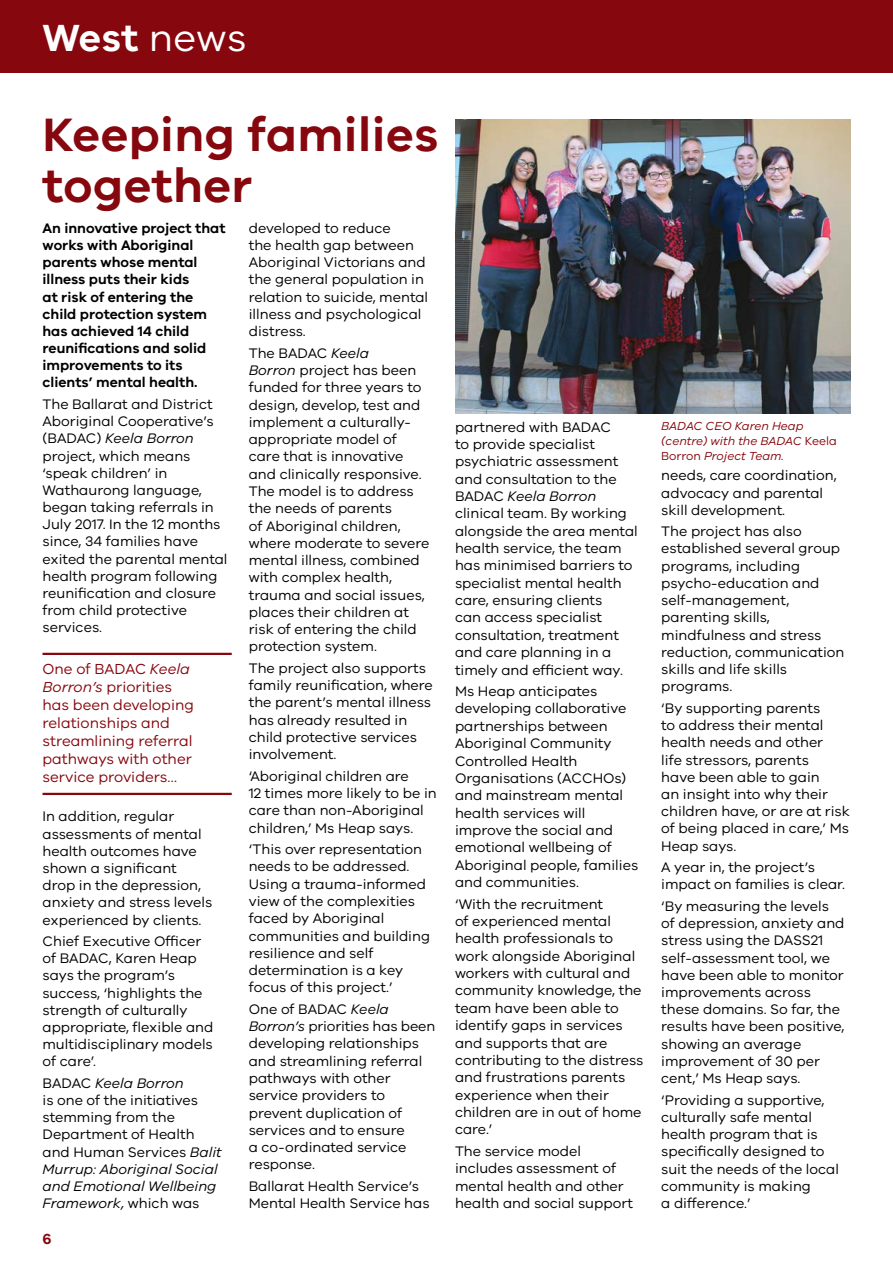
<style>
.page{position:relative;width:893px;height:1263px;background:#fff}
.page>*{position:absolute;margin:0;border:0;box-sizing:border-box;transform-origin:0 0}
.t1{font:600 48.3px/51px "VIC";letter-spacing:.01em;color:#86070d}
.t2{font:600 39px "VIC";color:#fff}
.t3{font:15px/18px "VIC";color:#86070d}
.t4{font:600 15px "VIC";color:#86070d}
.t5{font:14.25px/17.2px "VIC";color:#000}
.t6{font:600 14.25px/17.2px "VIC";color:#000}
.t7{font:italic 12px/15px "VIC";color:#86070d}
.s1{font-weight:400}
.s2{font-style:italic}
.s3{font-style:normal}
</style>
<div class="page">
<div style="left:0;top:0;width:893px;height:72px;background:#86070d"></div>
<img style="left:455px;top:119px;width:395px;height:294px">
<hr style="left:43px;top:653px;width:189px;height:2px;background:#86070d">
<hr style="left:43px;top:793px;width:189px;height:2px;background:#86070d">
<h2 class="t2" style="left:43px;top:14px;width:206px">West <span class="s1">news</span></h2>
<h1 class="t1" style="left:43px;top:108px;width:397px">Keeping families together</h1>
<p class="t6" style="left:43px;top:219px;width:184px">An innovative project that works with Aboriginal parents whose mental illness puts their kids<br>at risk of entering the child protection system has achieved 14 child reunifications and solid improvements to its clients’ mental health.</p>
<p class="t5" style="left:43px;top:395px;width:186px">The Ballarat and District<br>Aboriginal Cooperative’s (BADAC) <span class="s2">Keela Borron </span>project, which means ‘speak children’ in<br>Wathaurong language, began taking referrals in<br>July 2017. In the 12 months since, 34 families have exited the parental mental health program following reunification and closure from child protective services.</p>
<p class="t5" style="left:249px;top:219px;width:181px">developed to reduce<br>the health gap between<br>Aboriginal Victorians and the general population in relation to suicide, mental illness and psychological distress.</p>
<p class="t5" style="left:249px;top:344px;width:182px">The BADAC <span class="s2">Keela<br>Borron</span> project has been funded for three years to design, develop, test and implement a culturally&shy;appropriate model of care that is innovative and clinically responsive.<br>The model is to address the needs of parents<br>of Aboriginal children, where moderate to severe mental illness, combined with complex health, trauma and social issues, places their children at risk of entering the child protection system.</p>
<p class="t5" style="left:249px;top:659px;width:186px">The project also supports family reunification, where the parent’s mental illness has already resulted in child protective services involvement.</p>
<p class="t5" style="left:249px;top:767px;width:189px">‘Aboriginal children are<br>12 times more likely to be in care than non-Aboriginal children,’ Ms Heap says.</p>
<p class="t5" style="left:249px;top:840px;width:183px">‘This over representation needs to be addressed.<br>Using a trauma-informed view of the complexities faced by Aboriginal communities and building resilience and self determination is a key focus of this project.’</p>
<p class="t5" style="left:249px;top:1000px;width:188px">One of BADAC <span class="s2">Keela<br>Borron’s</span> priorities has been developing relationships and streamlining referral pathways with other service providers to prevent duplication of services and to ensure<br>a co-ordinated service response.</p>
<p class="t5" style="left:249px;top:1177px;width:182px">Ballarat Health Service’s<br>Mental Health Service has</p>
<p class="t3" style="left:43px;top:660px;width:153px">One of BADAC <span class="s2">Keela<br>Borron’s</span> priorities has been developing relationships and streamlining referral pathways with other service providers…</p>
<p class="t5" style="left:43px;top:808px;width:171px">In addition, regular assessments of mental health outcomes have shown a significant drop in the depression, anxiety and stress levels experienced by clients.</p>
<p class="t5" style="left:43px;top:932px;width:172px">Chief Executive Officer of BADAC, Karen Heap says the program’s success, ‘highlights the strength of culturally appropriate, flexible and multidisciplinary models of care’.</p>
<p class="t5" style="left:43px;top:1074px;width:181px">BADAC <span class="s2">Keela Borron<br></span>is one of the initiatives stemming from the<br>Department of Health and Human Services <span class="s2">Balit<br>Murrup: Aboriginal Social and Emotional Wellbeing<br>Framework,</span> which was</p>
<p class="t4" style="left:43px;top:1230px;width:11px">6</p>
<p class="t5" style="left:455px;top:418px;width:184px">partnered with BADAC<br>to provide specialist psychiatric assessment and consultation to the<br>BADAC <span class="s2">Keela Borron </span>clinical team. By working alongside the area mental health service, the team has minimised barriers to specialist mental health care, ensuring clients<br>can access specialist consultation, treatment and care planning in a timely and efficient way.</p>
<p class="t5" style="left:455px;top:682px;width:185px">Ms Heap anticipates developing collaborative partnerships between<br>Aboriginal Community<br>Controlled Health<br>Organisations (ACCHOs) and mainstream mental health services will improve the social and emotional wellbeing of<br>Aboriginal people, families and communities.</p>
<p class="t5" style="left:455px;top:895px;width:190px">‘With the recruitment<br>of experienced mental health professionals to work alongside Aboriginal workers with cultural and community knowledge, the team have been able to identify gaps in services and supports that are contributing to the distress and frustrations parents experience when their children are in out of home care.’</p>
<p class="t5" style="left:455px;top:1142px;width:179px">The service model includes assessment of mental health and other health and social support</p>
<p class="t7" style="left:661px;top:418px;width:177px">BADAC CEO Karen Heap (centre) with the BADAC <span class="s3">Keela<br>Borron</span> Project Team.</p>
<p class="t5" style="left:661px;top:466px;width:177px">needs, care coordination, advocacy and parental skill development.</p>
<p class="t5" style="left:661px;top:522px;width:185px">The project has also established several group programs, including psycho-education and self-management, parenting skills, mindfulness and stress reduction, communication skills and life skills programs.</p>
<p class="t5" style="left:661px;top:699px;width:190px">‘By supporting parents<br>to address their mental health needs and other<br>life stressors, parents<br>have been able to gain<br>an insight into why their children have, or are at risk of being placed in care,’ Ms<br>Heap says.</p>
<p class="t5" style="left:661px;top:858px;width:185px">A year in, the project’s impact on families is clear.</p>
<p class="t5" style="left:661px;top:897px;width:185px">‘By measuring the levels of depression, anxiety and stress using the DASS21 self-assessment tool, we have been able to monitor improvements across these domains. So far, the results have been positive, showing an average improvement of 30 per cent,’ Ms Heap says.</p>
<p class="t5" style="left:661px;top:1091px;width:179px">‘Providing a supportive, culturally safe mental health program that is specifically designed to suit the needs of the local community is making<br>a difference.’</p>
</div>
